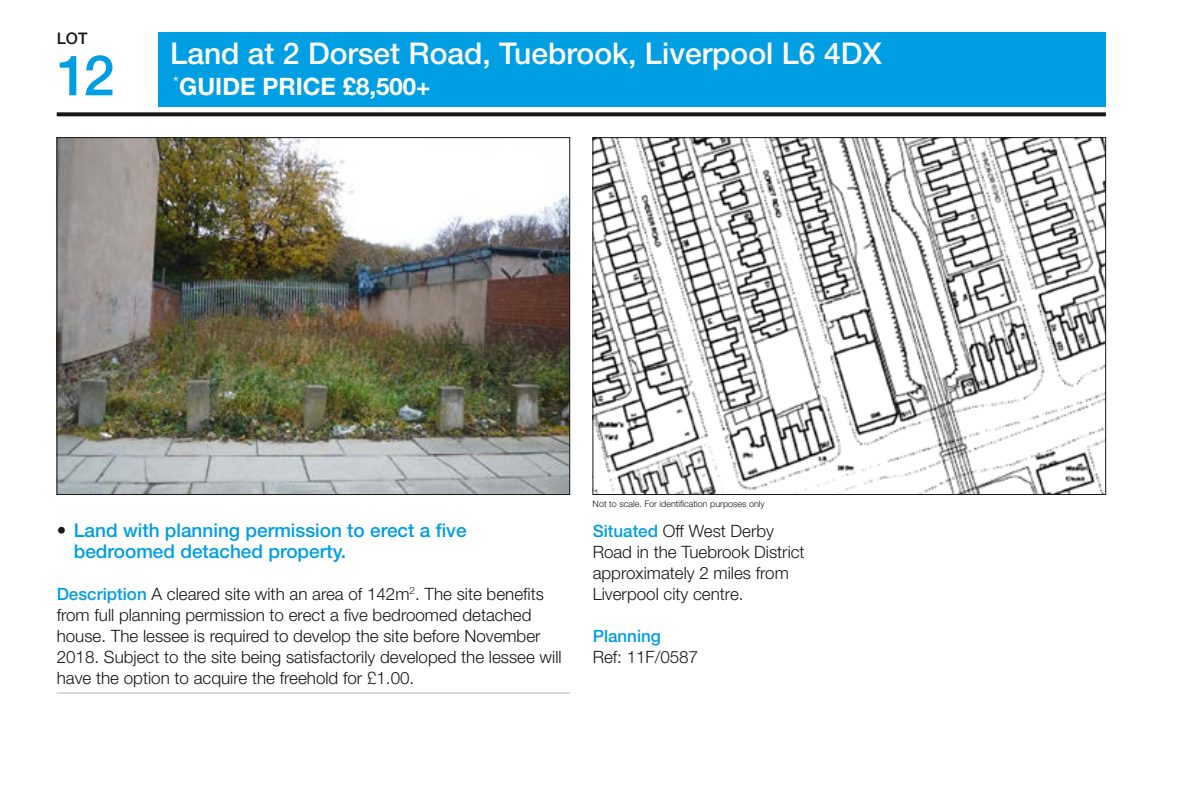
<style>
.page{position:relative;width:1191px;height:807px;background:#fff}
.page>*{position:absolute;margin:0;border:0;box-sizing:border-box;transform-origin:0 0}
.t1{font:500 56px "Helvetica Neue LT Std";color:#009ee3}
.t2{font:500 30px "Helvetica Neue LT Std";color:#fff}
.t3{font:700 24px "Helvetica Neue LT Std";color:#fff}
.t4{font:500 19px/21px "Helvetica Neue LT Std";color:#009ee3}
.t5{font:300 17px/21px "Helvetica Neue LT Std";color:#181716}
.t6{font:500 17px "Helvetica Neue LT Std";color:#009ee3}
.t7{font:500 16px "Helvetica Neue LT Std";color:#181716}
.t8{font:300 9px "Helvetica Neue LT Std";color:#181716}
.s1{color:#181716}
.s2{font-weight:500;color:#009ee3}
</style>
<div class="page">
<div style="left:159px;top:32px;width:947px;height:74px;background:#009ee3"></div>
<svg style="left:57px;top:112px;width:1049px;height:4px;fill:#181716"></svg>
<img style="left:59px;top:139px;width:509px;height:353px">
<img style="left:594px;top:139px;width:510px;height:353px">
<hr style="left:57px;top:692px;width:513px;height:1px;background:#b1b2b3">
<p class="t7" style="left:57px;top:28px;width:32px">LOT</p>
<h1 class="t1" style="left:57px;top:42px;width:59px">12</h1>
<h2 class="t2" style="left:170px;top:35px;width:713px">Land at 2 Dorset Road, Tuebrook, Liverpool L6 4DX</h2>
<h3 class="t3" style="left:173px;top:72px;width:259px"><sup>*</sup>GUIDE PRICE £8,500+</h3>
<p class="t8" style="left:592px;top:498px;width:174px">Not to scale. For identification purposes only</p>
<p class="t4" style="left:74px;top:519px;width:394px;text-indent:-17px"><span class="s1">•</span> Land with planning permission to erect a five bedroomed detached property.</p>
<p class="t5" style="left:57px;top:582px;width:506px"><span class="s2">Description</span> A cleared site with an area of 142m<sup>2</sup>. The site benefits from full planning permission to erect a five bedroomed detached house. The lessee is required to develop the site before November 2018. Subject to the site being satisfactorily developed the lessee will have the option to acquire the freehold for £1.00.</p>
<p class="t5" style="left:592px;top:519px;width:213px"><span class="s2">Situated</span> Off West Derby<br>Road in the Tuebrook District approximately 2 miles from<br>Liverpool city centre.</p>
<p class="t6" style="left:592px;top:625px;width:70px">Planning</p>
<p class="t5" style="left:592px;top:645px;width:107px">Ref: 11F/0587</p>
</div>
